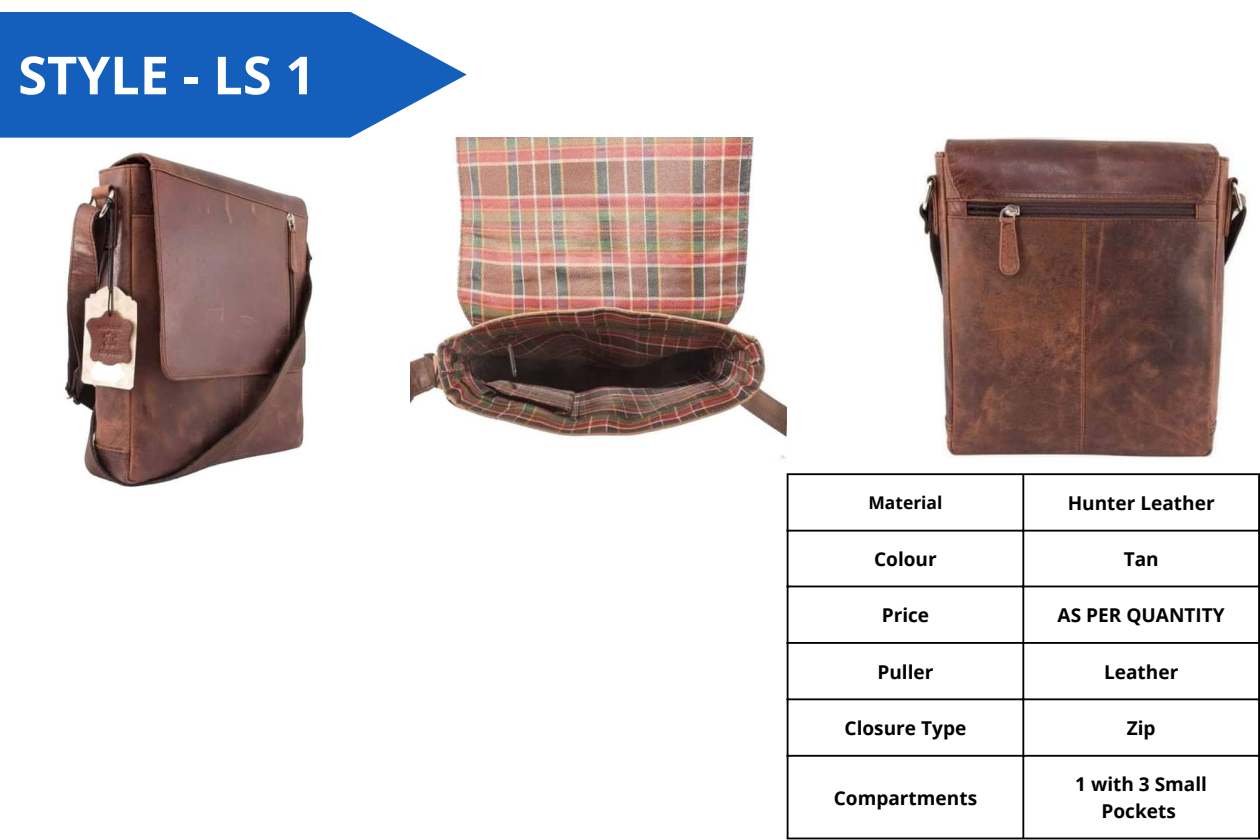
<style>
.page{position:relative;width:1260px;height:840px;background:#fff}
.page>*{position:absolute;margin:0;border:0;box-sizing:border-box;transform-origin:0 0}
.t1{font:700 52.5px "Open Sans";color:#fff}
.t2{font:700 19.07px/26.2px "Open Sans";color:#000;text-align:center}
.t3{font:700 17.5px "Open Sans";color:#000}
</style>
<div class="page">
<img style="left:64px;top:152px;width:347px;height:336px">
<img style="left:411px;top:138px;width:376px;height:376px">
<img style="left:918px;top:138px;width:331px;height:321px">
<hr style="left:787px;top:475px;width:2px;height:363px;background:#000">
<hr style="left:1022px;top:475px;width:2px;height:363px;background:#000">
<hr style="left:1258px;top:475px;width:2px;height:363px;background:#000">
<hr style="left:787px;top:473px;width:473px;height:2px;background:#000">
<hr style="left:787px;top:530px;width:473px;height:2px;background:#000">
<hr style="left:787px;top:586px;width:473px;height:1px;background:#000">
<hr style="left:787px;top:642px;width:473px;height:2px;background:#000">
<hr style="left:787px;top:698px;width:473px;height:2px;background:#000">
<hr style="left:787px;top:755px;width:473px;height:2px;background:#000">
<hr style="left:787px;top:838px;width:473px;height:1px;background:#000">
<svg style="left:0;top:12px;width:467px;height:126px;fill:#145fbc"></svg>
<h1 class="t1" style="left:18px;top:38px;width:299px">STYLE - LS 1</h1>
<p class="t3" style="left:868px;top:490px;width:76px">Material</p>
<p class="t2" style="left:1068px;top:489px;width:148px">Hunter Leather</p>
<p class="t2" style="left:874px;top:545px;width:64px">Colour</p>
<p class="t2" style="left:1124px;top:545px;width:37px">Tan</p>
<p class="t2" style="left:882px;top:602px;width:49px">Price</p>
<p class="t2" style="left:1058px;top:602px;width:169px">AS PER QUANTITY</p>
<p class="t2" style="left:877px;top:658px;width:58px">Puller</p>
<p class="t2" style="left:1104px;top:658px;width:76px">Leather</p>
<p class="t2" style="left:845px;top:715px;width:123px">Closure Type</p>
<p class="t2" style="left:1127px;top:715px;width:30px">Zip</p>
<p class="t2" style="left:834px;top:784px;width:145px">Compartments</p>
<p class="t2" style="left:1075px;top:771px;width:133px">1 with 3 Small<br>Pockets</p>
</div>
